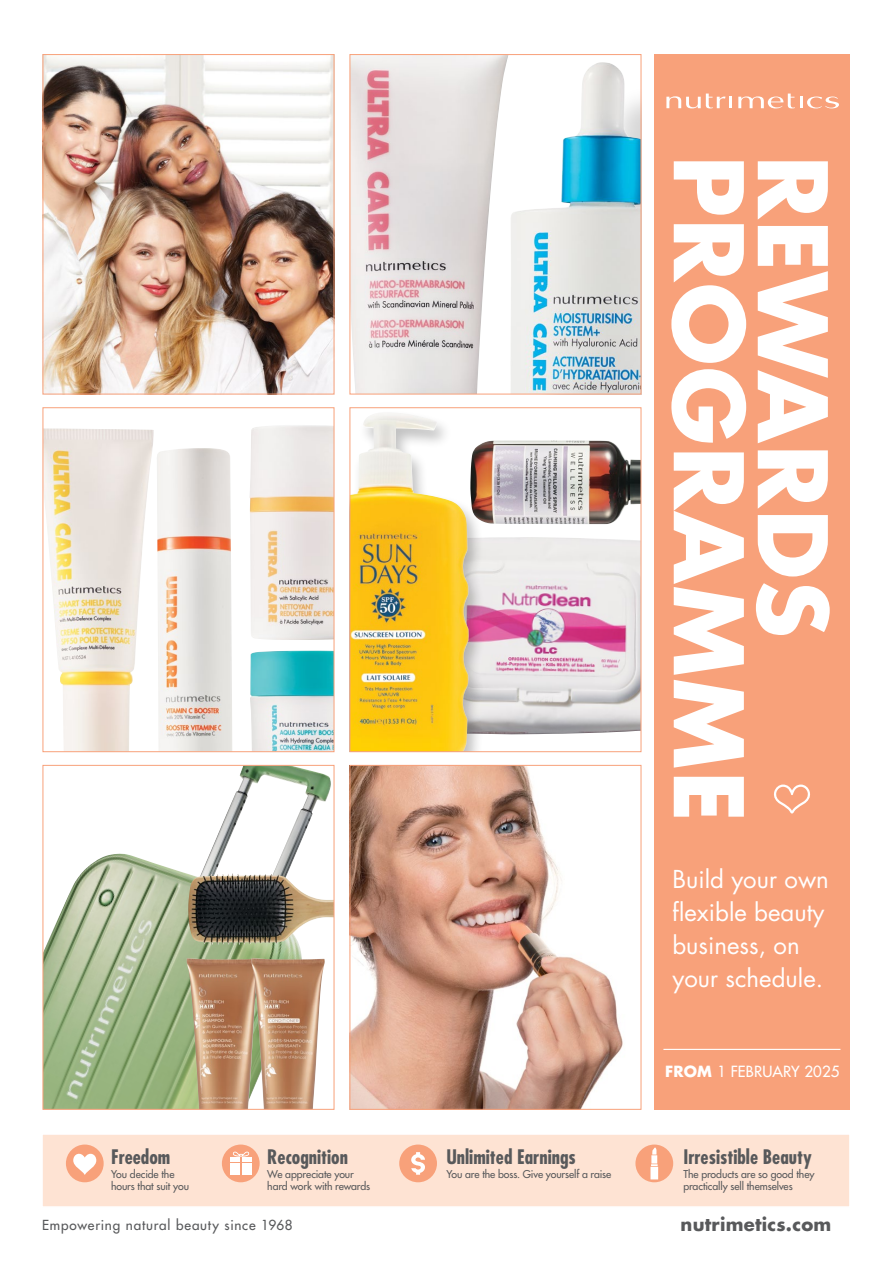
<style>
.page{position:relative;width:893px;height:1263px;background:#fff}
.page>*{position:absolute;margin:0;border:0;box-sizing:border-box;transform-origin:0 0}
.t1{font:700 93px "Futura Std";letter-spacing:.015em;color:#fff}
.t2{font:24px/33px "Futura Std";color:#fff}
.t3{font:700 condensed 19.5px "Futura Std";color:#58595b}
.t4{font:700 18px "Futura Std";letter-spacing:.015em;color:#58595b}
.t5{font:500 15px "Futura Std";letter-spacing:.01em;color:#fff}
.t6{font:500 13.5px "Futura Std";letter-spacing:.055em;color:#58595b}
.t7{font:500 10.5px/12px "Futura Std";letter-spacing:-.01em;color:#58595b}
.s1{font-weight:700}
</style>
<div class="page">
<div style="left:41px;top:1133px;width:810px;height:75px;background:#fee0cf;border:2px solid #fff"></div>
<div style="left:399px;top:1144px;width:38px;height:38px;background:#f8a17a;border-radius:50%"></div>
<svg style="left:411px;top:1152px;width:14px;height:23px"></svg>
<div style="left:635px;top:1144px;width:38px;height:38px;background:#f8a17a;border-radius:50%"></div>
<div style="left:650px;top:1167px;width:8px;height:12px;background:#fff"></div>
<svg style="left:651px;top:1147px;width:7px;height:19px"></svg>
<div style="left:222px;top:1144px;width:38px;height:38px;background:#f8a17a;border-radius:50%"></div>
<div style="left:230px;top:1157px;width:10px;height:5px;background:#fff"></div>
<div style="left:242px;top:1157px;width:10px;height:5px;background:#fff"></div>
<div style="left:231px;top:1163px;width:9px;height:11px;background:#fff"></div>
<div style="left:242px;top:1163px;width:9px;height:11px;background:#fff"></div>
<svg style="left:233px;top:1151px;width:16px;height:5px"></svg>
<div style="left:66px;top:1144px;width:38px;height:38px;background:#f8a17a;border-radius:50%"></div>
<svg style="left:73px;top:1153px;width:23px;height:22px"></svg>
<img style="left:45px;top:56px;width:287px;height:336px">
<div style="left:43px;top:54px;width:291px;height:340px;border:1px solid #f8a17a"></div>
<img style="left:45px;top:428px;width:109px;height:322px">
<img style="left:249px;top:425px;width:83px;height:215px">
<img style="left:157px;top:448px;width:75px;height:302px">
<img style="left:250px;top:651px;width:82px;height:99px">
<div style="left:43px;top:407px;width:291px;height:345px;border:1px solid #f8a17a"></div>
<img style="left:45px;top:767px;width:286px;height:341px">
<img style="left:186px;top:958px;width:65px;height:150px">
<img style="left:251px;top:958px;width:74px;height:150px">
<img style="left:188px;top:873px;width:141px;height:72px">
<div style="left:43px;top:765px;width:291px;height:345px;border:1px solid #f8a17a"></div>
<img style="left:352px;top:56px;width:156px;height:336px">
<img style="left:511px;top:62px;width:128px;height:330px">
<div style="left:350px;top:54px;width:291px;height:340px;border:1px solid #f8a17a"></div>
<img style="left:485px;top:537px;width:154px;height:197px">
<div style="left:350px;top:410px;width:135px;height:342px;background:#000;opacity:.25"></div>
<img style="left:352px;top:412px;width:117px;height:338px">
<img style="left:470px;top:440px;width:169px;height:84px">
<div style="left:350px;top:407px;width:291px;height:345px;border:1px solid #f8a17a"></div>
<img style="left:352px;top:767px;width:271px;height:341px">
<div style="left:350px;top:765px;width:291px;height:345px;border:1px solid #f8a17a"></div>
<div style="left:655px;top:54px;width:195px;height:1056px;background:#f8a17a"></div>
<svg style="left:666px;top:94px;width:66px;height:14px"></svg>
<svg style="left:738px;top:94px;width:101px;height:15px"></svg>
<svg style="left:774px;top:784px;width:36px;height:29px"></svg>
<hr style="left:663px;top:1049px;width:177px;height:1px;background:#fff">
<p class="t3" style="left:111px;top:1144px;width:61px">Freedom</p>
<p class="t7" style="left:111px;top:1168px;width:80px">You decide the hours that suit you</p>
<p class="t3" style="left:267px;top:1144px;width:82px">Recognition</p>
<p class="t7" style="left:267px;top:1168px;width:104px">We appreciate your hard work with rewards</p>
<p class="t6" style="left:42px;top:1216px;width:252px">Empowering natural beauty since 1968</p>
<p class="t3" style="left:446px;top:1144px;width:131px">Unlimited Earnings</p>
<p class="t7" style="left:446px;top:1168px;width:166px">You are the boss. Give yourself a raise</p>
<p class="t1" style="left:770px;top:155px;width:668px;rotate:90deg">PROGRAMME</p>
<p class="t1" style="left:854px;top:155px;width:484px;rotate:90deg">REWARDS</p>
<p class="t2" style="left:672px;top:863px;width:158px">Build your own flexible beauty business, on your schedule.</p>
<p class="t5" style="left:665px;top:1062px;width:176px"><span class="s1">FROM</span> 1 FEBRUARY 2025</p>
<p class="t3" style="left:683px;top:1144px;width:130px">Irresistible Beauty</p>
<p class="t7" style="left:683px;top:1168px;width:133px">The products are so good they practically sell themselves</p>
<p class="t4" style="left:680px;top:1212px;width:152px">nutrimetics.com</p>
</div>
